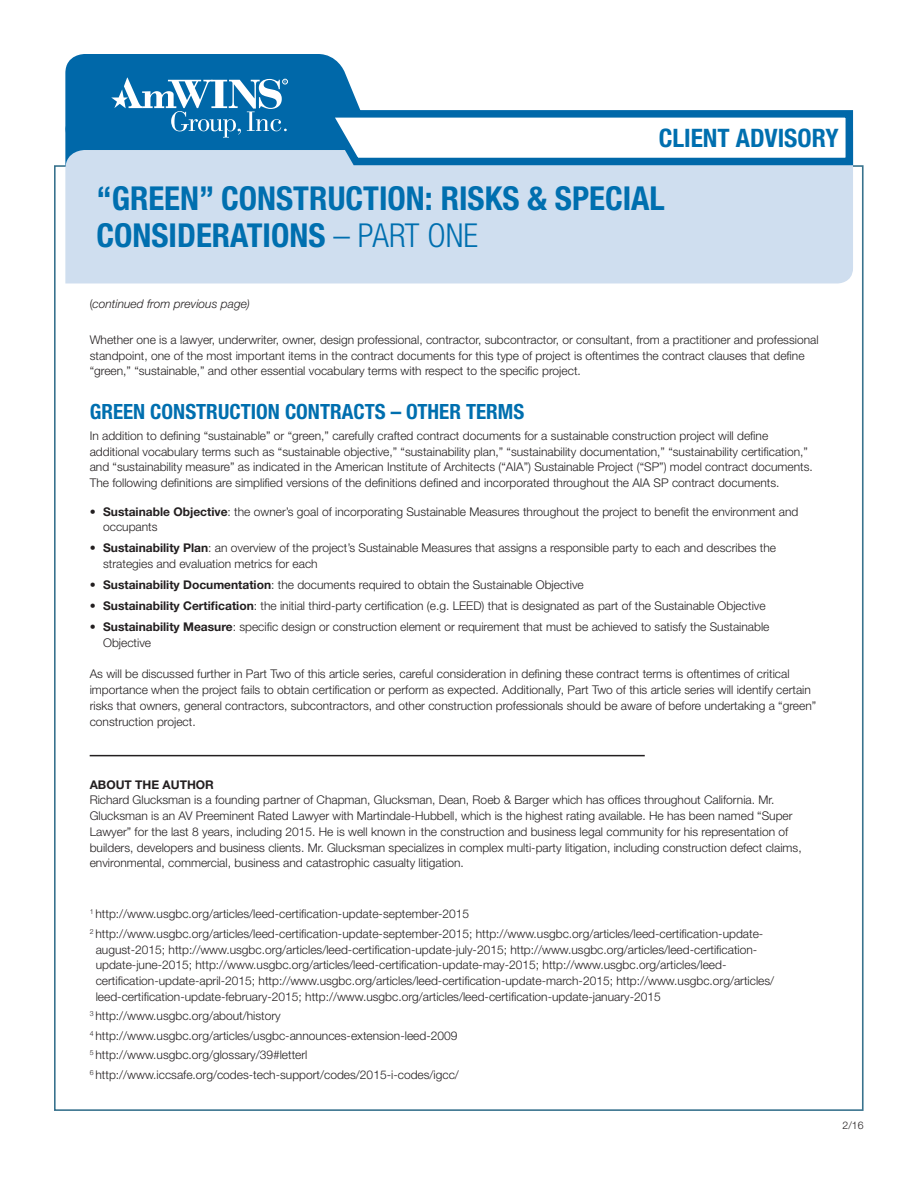
<style>
.page{position:relative;width:918px;height:1188px;background:#fff}
.page>*{position:absolute;margin:0;border:0;box-sizing:border-box;transform-origin:0 0}
.t1{font:700 condensed 33px/37.5px "Helvetica Neue LT Pro";color:#006faf}
.t2{font:700 condensed 25.5px "Helvetica Neue LT Pro";color:#006faf}
.t3{font:700 condensed 21px "Helvetica Neue LT Pro";color:#006faf}
.t4{font:300 12px/15.8px "Helvetica Neue LT Pro";color:#231f20}
.t5{font:italic 300 12px "Helvetica Neue LT Pro";color:#231f20}
.t6{font:700 12px "Helvetica Neue LT Pro";color:#231f20}
.t7{font:300 10.5px "Helvetica Neue LT Pro";color:#231f20}
.s1{font-weight:300}
.s2{font-style:normal}
.s3{font-weight:700}
</style>
<div class="page">
<div style="left:65px;top:169px;width:788px;height:114px;background:#cfdeef"></div>
<svg style="left:65px;top:54px;width:792px;height:115px"></svg>
<hr style="left:90px;top:755px;width:555px;height:1px;background:#231f20">
<p class="t2" style="left:659px;top:122px;width:181px">CLIENT ADVISORY</p>
<p class="t1" style="left:96px;top:179px;width:570px">“GREEN” CONSTRUCTION: RISKS &amp; SPECIAL<br>CONSIDERATIONS <span class="s1">– PART ONE</span></p>
<p class="t5" style="left:90px;top:296px;width:162px"><span class="s2">(</span>continued from previous page)</p>
<p class="t4" style="left:90px;top:332px;width:730px">Whether one is a lawyer, underwriter, owner, design professional, contractor, subcontractor, or consultant, from a practitioner and professional standpoint, one of the most important items in the contract documents for this type of project is oftentimes the contract clauses that define “green,” “sustainable,” and other essential vocabulary terms with respect to the specific project.</p>
<p class="t3" style="left:90px;top:399px;width:436px">GREEN CONSTRUCTION CONTRACTS – OTHER TERMS</p>
<p class="t4" style="left:90px;top:428px;width:725px">In addition to defining “sustainable” or “green,” carefully crafted contract documents for a sustainable construction project will define additional vocabulary terms such as “sustainable objective,” “sustainability plan,” “sustainability documentation,” “sustainability certification,” and “sustainability measure” as indicated in the American Institute of Architects (“AIA”) Sustainable Project (“SP”) model contract documents.<br>The following definitions are simplified versions of the definitions defined and incorporated throughout the AIA SP contract documents.</p>
<p class="t4" style="left:103px;top:503px;width:697px;text-indent:-14px"><span class="s3">• Sustainable Objective</span>: the owner’s goal of incorporating Sustainable Measures throughout the project to benefit the environment and occupants</p>
<p class="t4" style="left:103px;top:540px;width:674px;text-indent:-14px"><span class="s3">• Sustainability Plan</span>: an overview of the project’s Sustainable Measures that assigns a responsible party to each and describes the strategies and evaluation metrics for each</p>
<p class="t4" style="left:90px;top:577px;width:496px"><span class="s3">• Sustainability Documentation</span>: the documents required to obtain the Sustainable Objective</p>
<p class="t4" style="left:90px;top:598px;width:677px"><span class="s3">• Sustainability Certification</span>: the initial third-party certification (e.g. LEED) that is designated as part of the Sustainable Objective</p>
<p class="t4" style="left:103px;top:619px;width:668px;text-indent:-14px"><span class="s3">• Sustainability Measure</span>: specific design or construction element or requirement that must be achieved to satisfy the Sustainable<br>Objective</p>
<p class="t4" style="left:90px;top:666px;width:728px">As will be discussed further in Part Two of this article series, careful consideration in defining these contract terms is oftentimes of critical importance when the project fails to obtain certification or perform as expected. Additionally, Part Two of this article series will identify certain risks that owners, general contractors, subcontractors, and other construction professionals should be aware of before undertaking a “green” construction project.</p>
<p class="t6" style="left:90px;top:777px;width:126px">ABOUT THE AUTHOR</p>
<p class="t4" style="left:90px;top:792px;width:714px">Richard Glucksman is a founding partner of Chapman, Glucksman, Dean, Roeb &amp; Barger which has offices throughout California. Mr.<br>Glucksman is an AV Preeminent Rated Lawyer with Martindale-Hubbell, which is the highest rating available. He has been named “Super Lawyer” for the last 8 years, including 2015. He is well known in the construction and business legal community for his representation of builders, developers and business clients. Mr. Glucksman specializes in complex multi-party litigation, including construction defect claims, environmental, commercial, business and catastrophic casualty litigation.</p>
<p class="t4" style="left:90px;top:906px;width:381px"><sup>1</sup> http://www.usgbc.org/articles/leed-certification-update-september-2015</p>
<p class="t4" style="left:96px;top:926px;width:680px;text-indent:-6px"><sup>2</sup> http://www.usgbc.org/articles/leed-certification-update-september-2015; http://www.usgbc.org/articles/leed-certification-update&shy;august-2015; http://www.usgbc.org/articles/leed-certification-update-july-2015; http://www.usgbc.org/articles/leed-certification&shy;update-june-2015; http://www.usgbc.org/articles/leed-certification-update-may-2015; http://www.usgbc.org/articles/leed&shy;certification-update-april-2015; http://www.usgbc.org/articles/leed-certification-update-march-2015; http://www.usgbc.org/articles/ leed-certification-update-february-2015; http://www.usgbc.org/articles/leed-certification-update-january-2015</p>
<p class="t4" style="left:90px;top:1008px;width:193px"><sup>3</sup> http://www.usgbc.org/about/history</p>
<p class="t4" style="left:90px;top:1028px;width:369px"><sup>4</sup> http://www.usgbc.org/articles/usgbc-announces-extension-leed-2009</p>
<p class="t4" style="left:90px;top:1047px;width:219px"><sup>5</sup> http://www.usgbc.org/glossary/39#letterl</p>
<p class="t4" style="left:90px;top:1067px;width:371px"><sup>6</sup> http://www.iccsafe.org/codes-tech-support/codes/2015-i-codes/igcc/</p>
<p class="t7" style="left:843px;top:1119px;width:23px">2/16</p>
</div>
